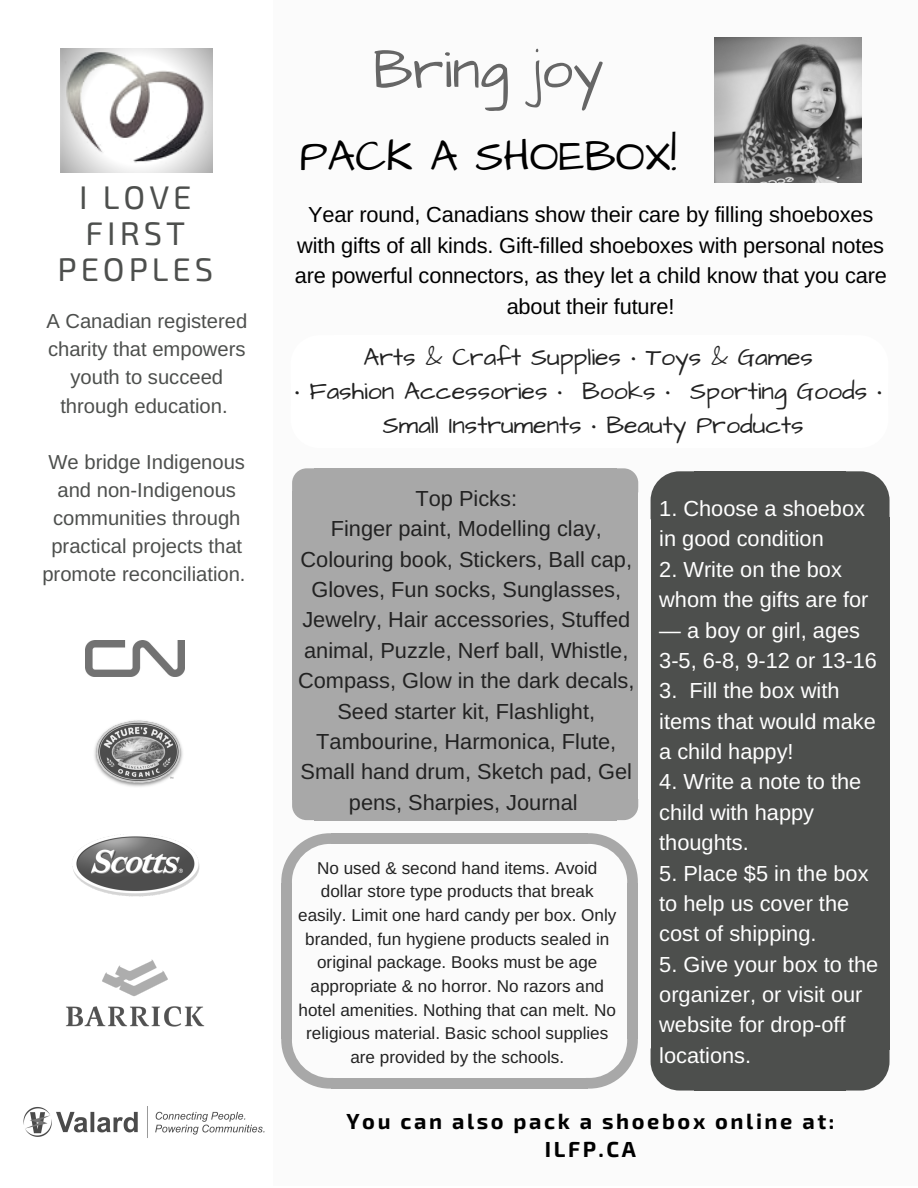
<style>
.page{position:relative;width:918px;height:1188px;background:#fff}
.page>*{position:absolute;margin:0;border:0;box-sizing:border-box;transform-origin:0 0}
.t1{font:55.95px "Architects Daughter";color:#666}
.t2{font:43.65px "Architects Daughter";color:#000}
.t3{font:32.7px/36px "Exo 2";letter-spacing:.12em;color:#4d4f4d;text-align:center}
.t4{font:24.9px/33.8px "Architects Daughter";color:#222;text-align:center}
.t5{font:21.75px/30.3px "Arimo";color:#fff}
.t6{font:21.75px/30.3px "Arimo";color:#222;text-align:center}
.t7{font:21.75px/30.3px "Arimo";letter-spacing:-.005em;color:#000;text-align:center}
.t8{font:700 21.75px/28.2px "Exo 2";letter-spacing:.12em;color:#000;text-align:center}
.t9{font:20.25px/28.2px "Arimo";color:#4d4f4d;text-align:center}
.t10{font:17.1px/23.7px "Arimo";color:#222;text-align:center}
</style>
<div class="page">
<div style="left:0;top:0;width:918px;height:1186px;background:#fafafa"></div>
<div style="left:0;top:0;width:272px;height:1186px;background:#fff"></div>
<svg style="left:61px;top:48px;width:152px;height:125px"></svg>
<img style="left:714px;top:38px;width:148px;height:145px">
<svg style="left:846px;top:471px;width:44px;height:47px;background:#5f615f"></svg>
<div style="left:845px;top:518px;width:45px;height:532px;background:#4d4f4d"></div>
<div style="left:694px;top:518px;width:152px;height:532px;background:#4d4f4d"></div>
<div style="left:694px;top:471px;width:152px;height:48px;background:#4d4f4d"></div>
<svg style="left:651px;top:471px;width:43px;height:47px;background:#5d5e5d"></svg>
<div style="left:651px;top:518px;width:45px;height:532px;background:#4d4f4d"></div>
<div style="left:694px;top:1048px;width:152px;height:43px;background:#4d4f4d"></div>
<svg style="left:651px;top:1050px;width:43px;height:41px;background:#5f615f"></svg>
<svg style="left:846px;top:1050px;width:44px;height:41px;background:#626462"></svg>
<svg style="left:281px;top:833px;width:50px;height:50px"></svg>
<svg style="left:588px;top:833px;width:50px;height:50px"></svg>
<div style="left:331px;top:833px;width:257px;height:11px;background:#a8a8a8"></div>
<div style="left:281px;top:883px;width:11px;height:155px;background:#a8a8a8"></div>
<div style="left:331px;top:1078px;width:257px;height:11px;background:#a8a8a8"></div>
<svg style="left:281px;top:1038px;width:50px;height:51px"></svg>
<div style="left:627px;top:883px;width:11px;height:155px;background:#a8a8a8"></div>
<svg style="left:588px;top:1038px;width:50px;height:51px"></svg>
<div style="left:844px;top:382px;width:44px;height:26px;background:#fff"></div>
<div style="left:334px;top:382px;width:511px;height:26px;background:#fff"></div>
<div style="left:334px;top:335px;width:511px;height:48px;background:#fff"></div>
<div style="left:291px;top:382px;width:44px;height:26px;background:#fff"></div>
<div style="left:334px;top:406px;width:511px;height:42px;background:#fff"></div>
<svg style="left:616px;top:468px;width:22px;height:24px"></svg>
<div style="left:616px;top:492px;width:22px;height:308px;background:#a8a8a8"></div>
<div style="left:314px;top:492px;width:302px;height:308px;background:#a8a8a8"></div>
<div style="left:314px;top:468px;width:302px;height:24px;background:#a8a8a8"></div>
<svg style="left:292px;top:468px;width:22px;height:24px"></svg>
<div style="left:292px;top:492px;width:23px;height:308px;background:#a8a8a8"></div>
<div style="left:314px;top:799px;width:302px;height:21px;background:#a8a8a8"></div>
<svg style="left:292px;top:800px;width:22px;height:20px"></svg>
<svg style="left:616px;top:800px;width:22px;height:20px"></svg>
<img style="left:23px;top:1106px;width:242px;height:32px">
<img style="left:66px;top:959px;width:139px;height:68px">
<img style="left:86px;top:641px;width:98px;height:36px">
<img style="left:94px;top:720px;width:89px;height:67px">
<img style="left:72px;top:834px;width:128px;height:63px">
<h3 class="t3" style="left:58px;top:178px;width:157px">I LOVE<br>FIRST<br>PEOPLES</h3>
<p class="t9" style="left:46px;top:307px;width:202px">A Canadian registered charity that empowers youth to succeed through education.</p>
<p class="t9" style="left:42px;top:448px;width:205px">We bridge Indigenous and non-Indigenous communities through practical projects that promote reconciliation.</p>
<h1 class="t1" style="left:373px;top:32px;width:232px">Bring joy</h1>
<h2 class="t2" style="left:300px;top:126px;width:379px">PACK A SHOEBOX!</h2>
<p class="t7" style="left:295px;top:200px;width:594px">Year round, Canadians show their care by filling shoeboxes with gifts of all kinds. Gift-filled shoeboxes with personal notes are powerful connectors, as they let a child know that you care about their future!</p>
<p class="t4" style="left:364px;top:341px;width:451px">Arts &amp; Craft Supplies • Toys &amp; Games</p>
<p class="t4" style="left:295px;top:375px;width:589px">• Fashion Accessories • Books • Sporting Goods •<br>Small Instruments • Beauty Products</p>
<p class="t6" style="left:298px;top:483px;width:338px">Top Picks:<br>Finger paint, Modelling clay,<br>Colouring book, Stickers, Ball cap,<br>Gloves, Fun socks, Sunglasses,<br>Jewelry, Hair accessories, Stuffed animal, Puzzle, Nerf ball, Whistle,<br>Compass, Glow in the dark decals,<br>Seed starter kit, Flashlight,<br>Tambourine, Harmonica, Flute,<br>Small hand drum, Sketch pad, Gel pens, Sharpies, Journal</p>
<p class="t10" style="left:298px;top:856px;width:320px">No used &amp; second hand items. Avoid dollar store type products that break easily. Limit one hard candy per box. Only branded, fun hygiene products sealed in original package. Books must be age appropriate &amp; no horror. No razors and hotel amenities. Nothing that can melt. No religious material. Basic school supplies are provided by the schools.</p>
<p class="t5" style="left:659px;top:493px;width:207px">1. Choose a shoebox in good condition</p>
<p class="t5" style="left:659px;top:554px;width:211px">2. Write on the box whom the gifts are for</p>
<p class="t5" style="left:659px;top:615px;width:219px">— a boy or girl, ages<br>3-5, 6-8, 9-12 or 13-16</p>
<p class="t5" style="left:659px;top:676px;width:218px">3. Fill the box with items that would make a child happy!</p>
<p class="t5" style="left:659px;top:767px;width:204px">4. Write a note to the child with happy thoughts.</p>
<p class="t5" style="left:659px;top:858px;width:211px">5. Place $5 in the box to help us cover the cost of shipping.</p>
<p class="t5" style="left:659px;top:949px;width:221px">5. Give your box to the organizer, or visit our website for drop-off locations.</p>
<p class="t8" style="left:346px;top:1106px;width:490px">You can also pack a shoebox online at:<br>ILFP.CA</p>
</div>
